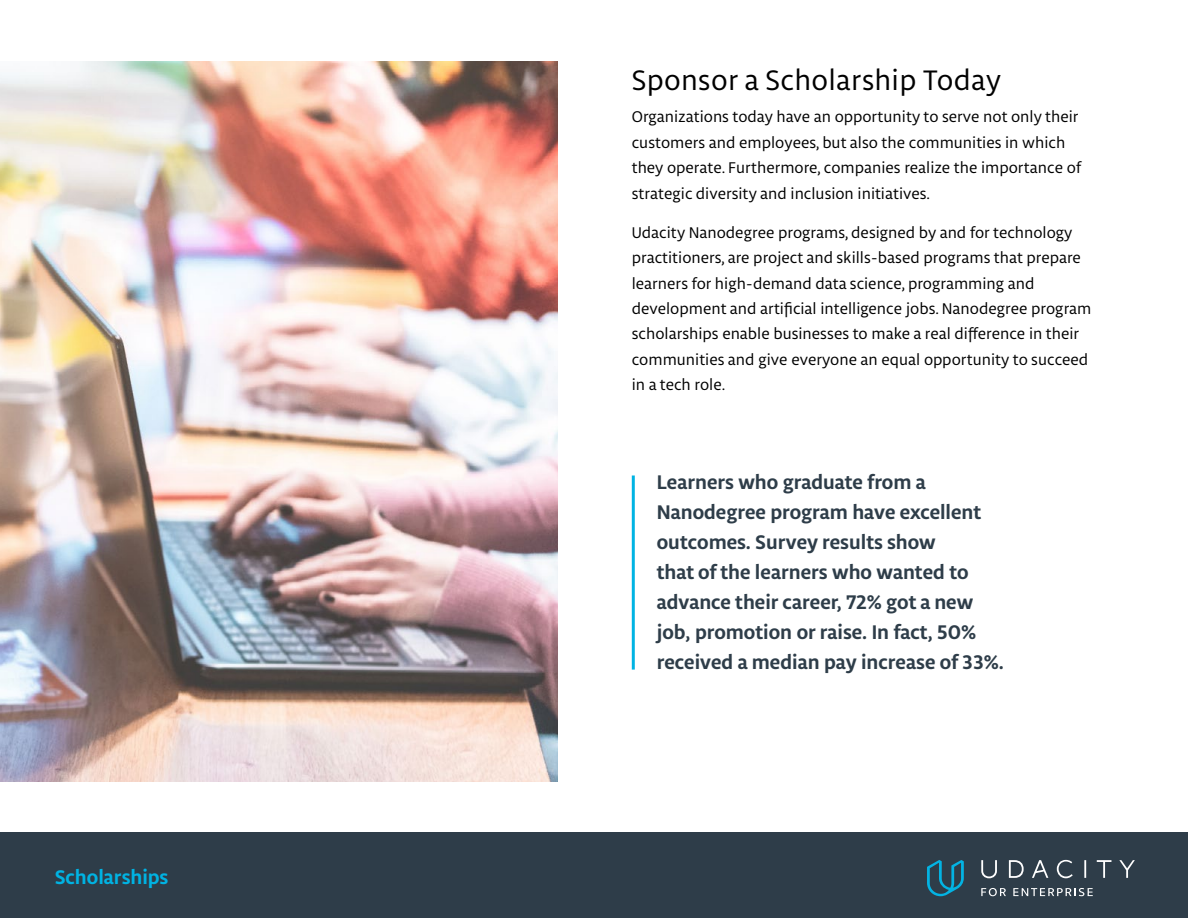
<style>
.page{position:relative;width:1188px;height:918px;background:#fff}
.page>*{position:absolute;margin:0;border:0;box-sizing:border-box;transform-origin:0 0}
.t1{font:30px "Libertad";letter-spacing:.01em;color:#000}
.t2{font:700 21px/30px "Libertad";color:#2e3d49}
.t3{font:700 21px "Libertad";color:#00b3e3}
.t4{font:16.5px/25.5px "Libertad";color:#000}
</style>
<div class="page">
<img style="left:0;top:62px;width:558px;height:719px">
<div style="left:0;top:833px;width:1188px;height:85px;background:#2e3d49"></div>
<svg style="left:927px;top:860px;width:37px;height:36px"></svg>
<svg style="left:981px;top:860px;width:154px;height:18px"></svg>
<svg style="left:981px;top:888px;width:25px;height:8px"></svg>
<svg style="left:1013px;top:888px;width:80px;height:8px"></svg>
<hr style="left:632px;top:476px;width:3px;height:194px;background:#00b3e3">
<p class="t3" style="left:55px;top:863px;width:115px">Scholarships</p>
<h1 class="t1" style="left:632px;top:62px;width:371px">Sponsor a Scholarship Today</h1>
<p class="t4" style="left:632px;top:104px;width:451px">Organizations today have an opportunity to serve not only their customers and employees, but also the communities in which they operate. Furthermore, companies realize the importance of strategic diversity and inclusion initiatives.</p>
<p class="t4" style="left:632px;top:219px;width:461px">Udacity Nanodegree programs, designed by and for technology practitioners, are project and skills-based programs that prepare learners for high-demand data science, programming and development and artificial intelligence jobs. Nanodegree program scholarships enable businesses to make a real difference in their communities and give everyone an equal opportunity to succeed in a tech role.</p>
<p class="t2" style="left:657px;top:466px;width:349px">Learners who graduate from a Nanodegree program have excellent outcomes. Survey results show<br>that of the learners who wanted to advance their career, 72% got a new job, promotion or raise. In fact, 50% received a median pay increase of 33%.</p>
</div>
